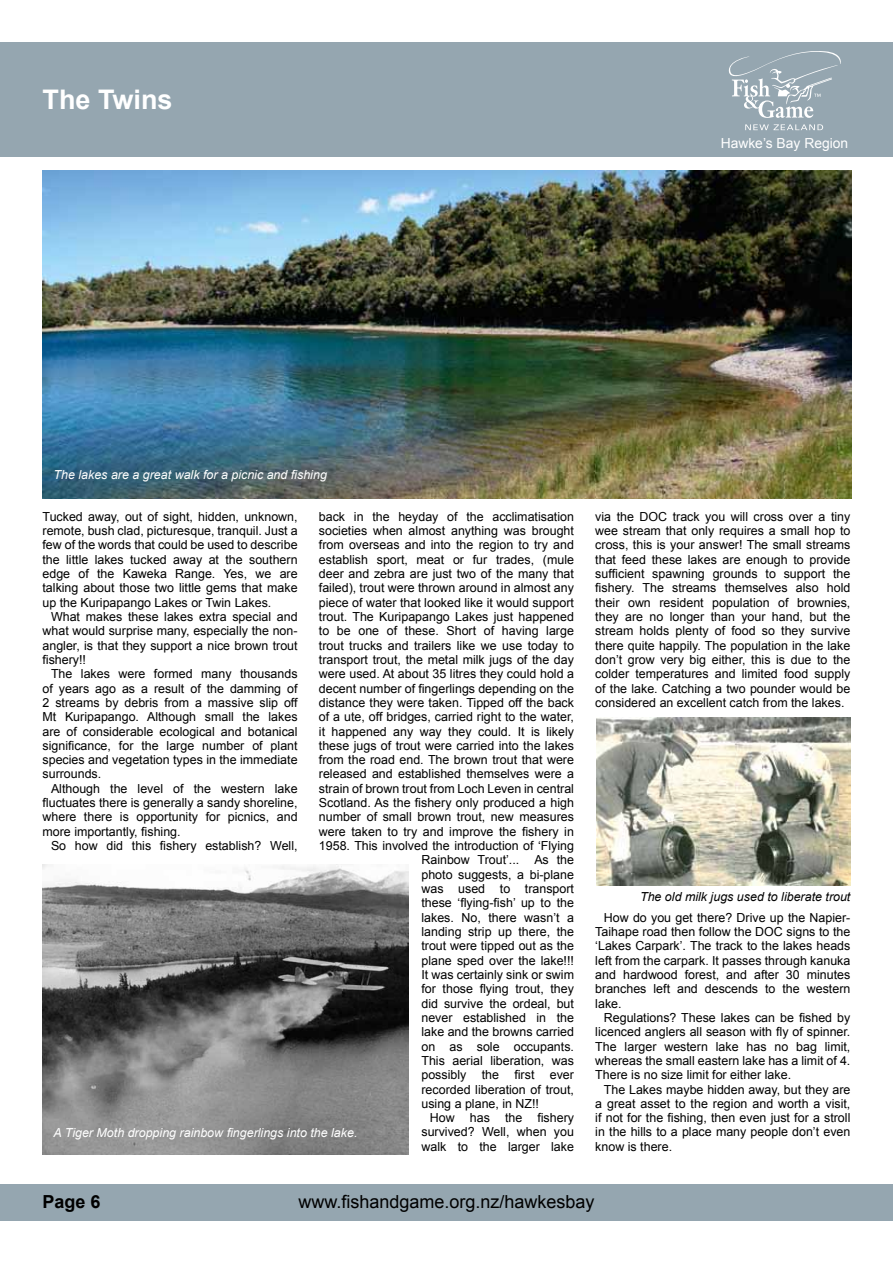
<style>
.page{position:relative;width:893px;height:1263px;background:#fff}
.page>*{position:absolute;margin:0;border:0;box-sizing:border-box;transform-origin:0 0}
.t1{font:700 27px "Arial";color:#fff}
.t2{font:18px "Arial";color:#000}
.t3{font:700 18px "Arial";color:#000}
.t4{font:13.8px "Arial";color:#fff}
.t5{font:12.45px/14.2px "Arial";color:#000;text-align:justify}
.t6{font:italic 12.45px "Arial";color:#fff}
.t7{font:italic 12.45px "Arial";color:#000}
</style>
<div class="page">
<div style="left:0;top:1183px;width:893px;height:37px;background:#95a6b0"></div>
<div style="left:0;top:43px;width:893px;height:114px;background:#95a6b0"></div>
<svg style="left:745px;top:124px;width:78px;height:6px"></svg>
<svg style="left:729px;top:51px;width:112px;height:67px"></svg>
<img style="left:43px;top:170px;width:809px;height:329px">
<img style="left:597px;top:718px;width:253px;height:167px">
<img style="left:43px;top:864px;width:366px;height:290px">
<h1 class="t1" style="left:43px;top:81px;width:132px">The Twins</h1>
<p class="t4" style="left:721px;top:134px;width:129px">Hawke’s Bay Region</p>
<p class="t6" style="left:54px;top:466px;width:275px">The lakes are a great walk for a picnic and fishing</p>
<p class="t5" style="left:319px;top:509px;width:257px">back in the heyday of the acclimatisation</p>
<p class="t5" style="left:319px;top:524px;width:257px">societies when almost anything was brought</p>
<p class="t5" style="left:319px;top:538px;width:257px">from overseas and into the region to try and</p>
<p class="t5" style="left:319px;top:552px;width:257px">establish sport, meat or fur trades, (mule</p>
<p class="t5" style="left:319px;top:567px;width:257px">deer and zebra are just two of the many that</p>
<p class="t5" style="left:319px;top:581px;width:257px">failed), trout were thrown around in almost any</p>
<p class="t5" style="left:319px;top:595px;width:257px">piece of water that looked like it would support</p>
<p class="t5" style="left:319px;top:610px;width:257px">trout. The Kuripapango Lakes just happened</p>
<p class="t5" style="left:319px;top:624px;width:257px">to be one of these. Short of having large</p>
<p class="t5" style="left:319px;top:638px;width:257px">trout trucks and trailers like we use today to</p>
<p class="t5" style="left:319px;top:652px;width:257px">transport trout, the metal milk jugs of the day</p>
<p class="t5" style="left:319px;top:667px;width:257px">were used. At about 35 litres they could hold a</p>
<p class="t5" style="left:319px;top:681px;width:257px">decent number of fingerlings depending on the</p>
<p class="t5" style="left:319px;top:695px;width:257px">distance they were taken. Tipped off the back</p>
<p class="t5" style="left:319px;top:710px;width:257px">of a ute, off bridges, carried right to the water,</p>
<p class="t5" style="left:319px;top:724px;width:257px">it happened any way they could. It is likely</p>
<p class="t5" style="left:319px;top:738px;width:257px">these jugs of trout were carried into the lakes</p>
<p class="t5" style="left:319px;top:753px;width:257px">from the road end. The brown trout that were</p>
<p class="t5" style="left:319px;top:767px;width:257px">released and established themselves were a</p>
<p class="t5" style="left:319px;top:781px;width:257px">strain of brown trout from Loch Leven in central</p>
<p class="t5" style="left:319px;top:796px;width:257px">Scotland. As the fishery only produced a high</p>
<p class="t5" style="left:319px;top:810px;width:257px">number of small brown trout, new measures</p>
<p class="t5" style="left:319px;top:824px;width:257px">were taken to try and improve the fishery in</p>
<p class="t5" style="left:319px;top:839px;width:257px">1958. This involved the introduction of ‘Flying</p>
<p class="t5" style="left:421px;top:853px;width:154px">Rainbow Trout’... As the</p>
<p class="t5" style="left:421px;top:867px;width:154px">photo suggests, a bi-plane</p>
<p class="t5" style="left:421px;top:882px;width:154px">was used to transport</p>
<p class="t5" style="left:421px;top:896px;width:154px">these ‘flying-fish’ up to the</p>
<p class="t5" style="left:421px;top:910px;width:154px">lakes. No, there wasn’t a</p>
<p class="t5" style="left:421px;top:925px;width:154px">landing strip up there, the</p>
<p class="t5" style="left:421px;top:939px;width:154px">trout were tipped out as the</p>
<p class="t5" style="left:421px;top:953px;width:154px">plane sped over the lake!!!</p>
<p class="t5" style="left:421px;top:967px;width:154px">It was certainly sink or swim</p>
<p class="t5" style="left:421px;top:982px;width:154px">for those flying trout, they</p>
<p class="t5" style="left:421px;top:996px;width:154px">did survive the ordeal, but</p>
<p class="t5" style="left:421px;top:1010px;width:154px">never established in the</p>
<p class="t5" style="left:421px;top:1025px;width:154px">lake and the browns carried</p>
<p class="t5" style="left:421px;top:1039px;width:154px">on as sole occupants.</p>
<p class="t5" style="left:421px;top:1053px;width:154px">This aerial liberation, was</p>
<p class="t5" style="left:421px;top:1068px;width:154px">possibly the first ever</p>
<p class="t5" style="left:421px;top:1082px;width:154px">recorded liberation of trout,</p>
<p class="t5" style="left:421px;top:1096px;width:119px">using a plane, in NZ!!</p>
<p class="t5" style="left:430px;top:1111px;width:146px">How has the fishery</p>
<p class="t5" style="left:421px;top:1125px;width:154px">survived? Well, when you</p>
<p class="t5" style="left:421px;top:1139px;width:154px">walk to the larger lake</p>
<p class="t5" style="left:43px;top:509px;width:257px">Tucked away, out of sight, hidden, unknown, remote, bush clad, picturesque, tranquil. Just a few of the words that could be used to describe the little lakes tucked away at the southern edge of the Kaweka Range. Yes, we are talking about those two little gems that make up the Kuripapango Lakes or Twin Lakes.</p>
<p class="t5" style="left:43px;top:610px;width:257px;text-indent:9px">What makes these lakes extra special and what would surprise many, especially the non&shy;angler, is that they support a nice brown trout fishery!!</p>
<p class="t5" style="left:43px;top:667px;width:257px;text-indent:9px">The lakes were formed many thousands of years ago as a result of the damming of 2 streams by debris from a massive slip off Mt Kuripapango. Although small the lakes are of considerable ecological and botanical significance, for the large number of plant species and vegetation types in the immediate surrounds.</p>
<p class="t5" style="left:43px;top:781px;width:257px;text-indent:9px">Although the level of the western lake fluctuates there is generally a sandy shoreline, where there is opportunity for picnics, and more importantly, fishing.</p>
<p class="t5" style="left:51px;top:839px;width:248px">So how did this fishery establish? Well,</p>
<p class="t6" style="left:54px;top:1124px;width:305px">A Tiger Moth dropping rainbow fingerlings into the lake.</p>
<p class="t5" style="left:595px;top:509px;width:257px">via the DOC track you will cross over a tiny wee stream that only requires a small hop to cross, this is your answer! The small streams that feed these lakes are enough to provide sufficient spawning grounds to support the fishery. The streams themselves also hold their own resident population of brownies, they are no longer than your hand, but the stream holds plenty of food so they survive there quite happily. The population in the lake don’t grow very big either, this is due to the colder temperatures and limited food supply of the lake. Catching a two pounder would be considered an excellent catch from the lakes.</p>
<p class="t7" style="left:640px;top:888px;width:212px">The old milk jugs used to liberate trout</p>
<p class="t5" style="left:595px;top:910px;width:257px;text-indent:9px">How do you get there? Drive up the Napier-Taihape road then follow the DOC signs to the ‘Lakes Carpark’. The track to the lakes heads left from the carpark. It passes through kanuka and hardwood forest, and after 30 minutes branches left and descends to the western lake.</p>
<p class="t5" style="left:595px;top:1010px;width:257px;text-indent:9px">Regulations? These lakes can be fished by licenced anglers all season with fly of spinner.<br>The larger western lake has no bag limit, whereas the small eastern lake has a limit of 4.<br>There is no size limit for either lake.</p>
<p class="t5" style="left:595px;top:1082px;width:257px;text-indent:9px">The Lakes maybe hidden away, but they are a great asset to the region and worth a visit, if not for the fishing, then even just for a stroll in the hills to a place many people don’t even know is there.</p>
<h2 class="t3" style="left:43px;top:1189px;width:60px">Page 6</h2>
<h2 class="t2" style="left:298px;top:1189px;width:298px">www.fishandgame.org.nz/hawkesbay</h2>
</div>
